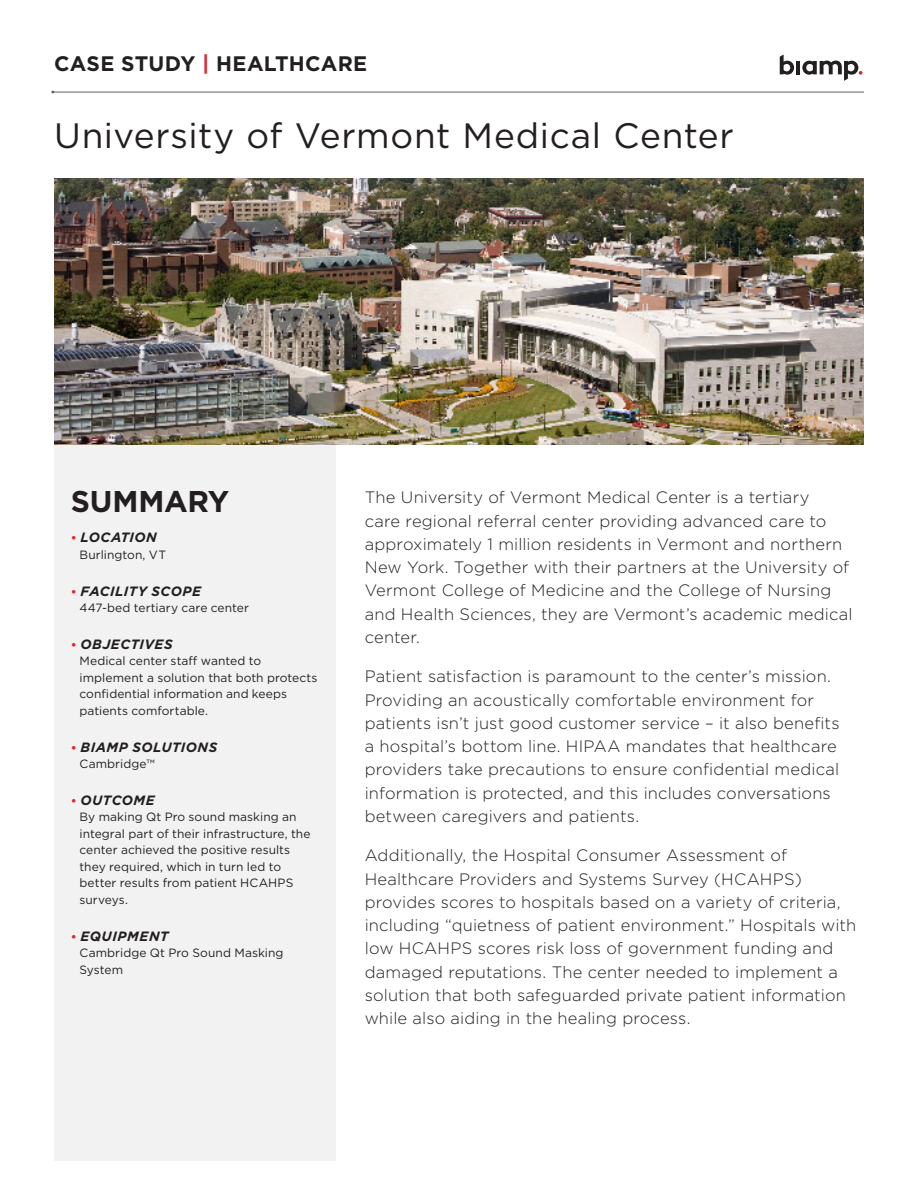
<style>
.page{position:relative;width:918px;height:1188px;background:#fff}
.page>*{position:absolute;margin:0;border:0;box-sizing:border-box;transform-origin:0 0}
.p_h1{font:35.25px "Gotham";letter-spacing:.02em;color:#231f20}
.p_h1-2{font:700 30px "Gotham";letter-spacing:-.01em;color:#231f20}
.p_h1-3{font:700 21px "Gotham";letter-spacing:.01em;color:#231f20}
.p_body{font:300 16.5px/23.2px "Gotham";letter-spacing:.01em;color:#231f20}
.t1{font:italic 700 13.5px "Gotham";letter-spacing:.03em;color:#231f20}
.p_body_summary{font:12px/16.5px "Gotham";letter-spacing:.005em;color:#231f20}
.s1{color:#dc272d}
.s2{font-style:normal;font-size:12px;color:#dc272d}
</style>
<div class="page">
<div style="left:54px;top:445px;width:281px;height:716px;background:#f2f2f3"></div>
<svg style="left:780px;top:55px;width:14px;height:20px"></svg>
<hr style="left:796px;top:61px;width:4px;height:13px;background:#231f20">
<svg style="left:802px;top:61px;width:60px;height:20px"></svg>
<img style="left:54px;top:178px;width:810px;height:267px">
<hr style="left:54px;top:92px;width:810px;height:1px;background:#5b5d61">
<p class="p_h1-3" style="left:54px;top:49px;width:315px">CASE STUDY <span class="s1">|</span> HEALTHCARE</p>
<p class="p_h1" style="left:54px;top:113px;width:681px">University of Vermont Medical Center</p>
<p class="p_h1-2" style="left:71px;top:482px;width:160px">SUMMARY</p>
<p class="t1" style="left:71px;top:529px;width:87px"><span class="s2">•</span> LOCATION</p>
<p class="p_body_summary" style="left:80px;top:546px;width:88px">Burlington, VT</p>
<p class="t1" style="left:71px;top:582px;width:132px"><span class="s2">•</span> FACILITY SCOPE</p>
<p class="p_body_summary" style="left:80px;top:599px;width:171px">447-bed tertiary care center</p>
<p class="t1" style="left:71px;top:635px;width:103px"><span class="s2">•</span> OBJECTIVES</p>
<p class="p_body_summary" style="left:80px;top:653px;width:239px">Medical center staff wanted to implement a solution that both protects confidential information and keeps patients comfortable.</p>
<p class="t1" style="left:71px;top:738px;width:148px"><span class="s2">•</span> BIAMP SOLUTIONS</p>
<p class="p_body_summary" style="left:80px;top:755px;width:77px">Cambridge™</p>
<p class="t1" style="left:71px;top:791px;width:85px"><span class="s2">•</span> OUTCOME</p>
<p class="p_body_summary" style="left:80px;top:809px;width:233px">By making Qt Pro sound masking an integral part of their infrastructure, the center achieved the positive results they required, which in turn led to better results from patient HCAHPS surveys.</p>
<p class="t1" style="left:71px;top:927px;width:99px"><span class="s2">•</span> EQUIPMENT</p>
<p class="p_body_summary" style="left:80px;top:944px;width:206px">Cambridge Qt Pro Sound Masking<br>System</p>
<p class="p_body" style="left:365px;top:485px;width:489px">The University of Vermont Medical Center is a tertiary<br>care regional referral center providing advanced care to approximately 1 million residents in Vermont and northern New York. Together with their partners at the University of Vermont College of Medicine and the College of Nursing and Health Sciences, they are Vermont’s academic medical center.</p>
<p class="p_body" style="left:365px;top:664px;width:476px">Patient satisfaction is paramount to the center’s mission.<br>Providing an acoustically comfortable environment for patients isn’t just good customer service – it also benefits a hospital’s bottom line. HIPAA mandates that healthcare providers take precautions to ensure confidential medical information is protected, and this includes conversations between caregivers and patients.</p>
<p class="p_body" style="left:365px;top:843px;width:493px">Additionally, the Hospital Consumer Assessment of Healthcare Providers and Systems Survey (HCAHPS) provides scores to hospitals based on a variety of criteria, including “quietness of patient environment.” Hospitals with low HCAHPS scores risk loss of government funding and damaged reputations. The center needed to implement a solution that both safeguarded private patient information while also aiding in the healing process.</p>
</div>
